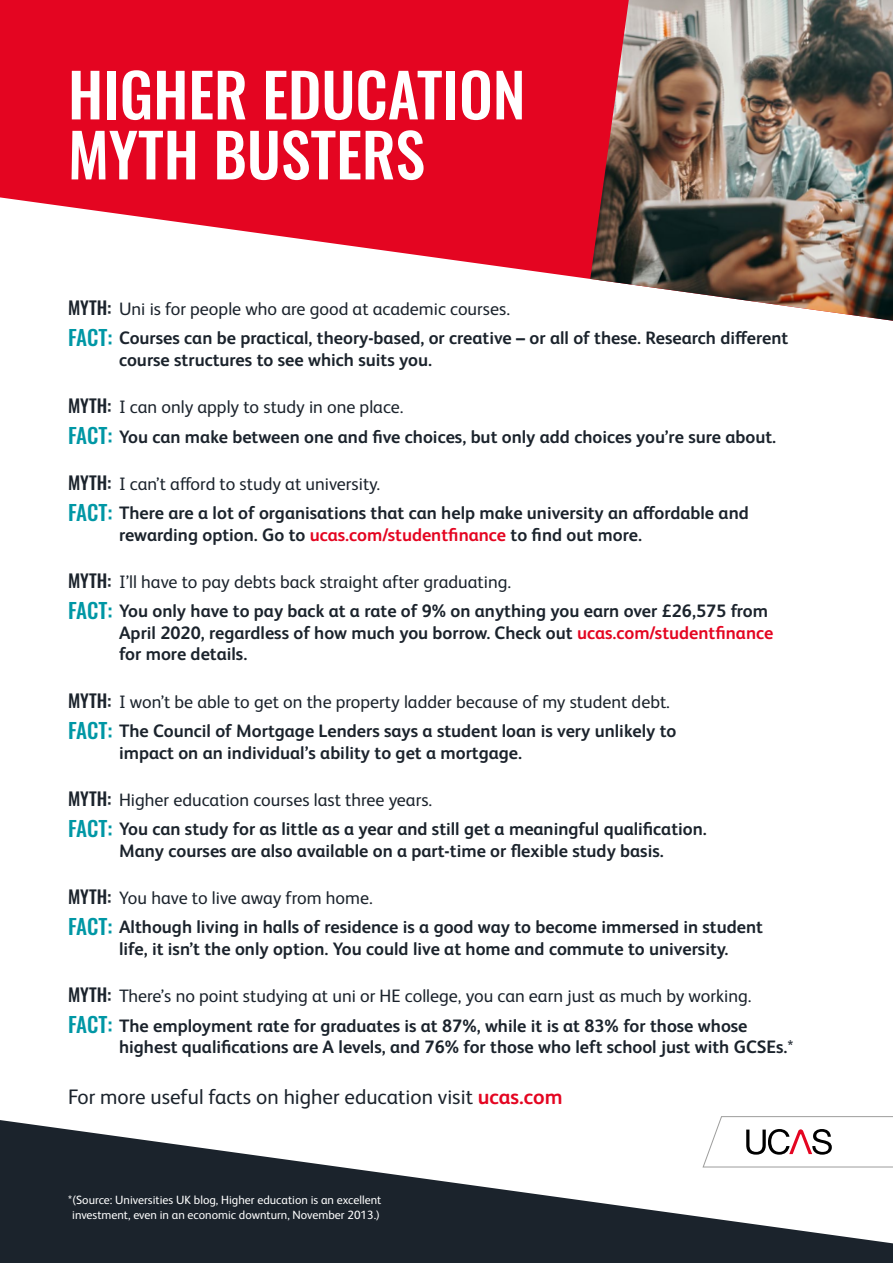
<style>
.page{position:relative;width:893px;height:1263px;background:#fff}
.page>*{position:absolute;margin:0;border:0;box-sizing:border-box;transform-origin:0 0}
.t1{font:500 60px/60px "Oswald";color:#fff}
.t2{font:21px "FS Albert Pro";color:#1b232c}
.t3{font:700 18px/29.4px "FS Albert Pro";color:#1b232c}
.t4{font:18px/29.4px "FS Albert Pro";color:#1b232c}
.t5{font:12px/14.4px "FS Albert Pro";color:#fff;text-align:center}
.s1{font-family:"Oswald";font-weight:500}
.s2{font-weight:400}
.s3{font-family:"Oswald";font-weight:500;font-size:21px;color:#0097a5}
.s4{color:#e40521}
.s5{font-weight:700}
.s6{font-weight:700;color:#e40521}
</style>
<div class="page">
<svg style="left:0;top:1120px;width:893px;height:143px;fill:#1b232c"></svg>
<svg style="left:0;top:0;width:590px;height:279px;background:#e72941"></svg>
<svg style="left:703px;top:1116px;width:190px;height:51px"></svg>
<img style="left:590px;top:0;width:303px;height:321px">
<h1 class="t1" style="left:68px;top:69px;width:459px">HIGHER EDUCATION<br>MYTH BUSTERS</h1>
<p class="t3" style="left:68px;top:293px;width:722px"><span class="s1">MYTH:</span> <span class="s2">Uni is for people who are good at academic courses.<br></span><span class="s3">FACT:</span> Courses can be practical, theory-based, or creative – or all of these. Research different</p>
<p class="t3" style="left:119px;top:344px;width:314px">course structures to see which suits you.</p>
<p class="t3" style="left:68px;top:391px;width:710px"><span class="s1">MYTH:</span> <span class="s2">I can only apply to study in one place.<br></span><span class="s3">FACT:</span> You can make between one and five choices, but only add choices you’re sure about.</p>
<p class="t3" style="left:68px;top:468px;width:682px"><span class="s1">MYTH:</span> <span class="s2">I can’t afford to study at university.<br></span><span class="s3">FACT:</span> There are a lot of organisations that can help make university an affordable and</p>
<p class="t3" style="left:119px;top:519px;width:525px">rewarding option. Go to <span class="s4">ucas.com/studentfinance</span> to find out more.</p>
<p class="t3" style="left:68px;top:566px;width:702px"><span class="s1">MYTH:</span> <span class="s2">I’ll have to pay debts back straight after graduating.<br></span><span class="s3">FACT:</span> You only have to pay back at a rate of 9% on anything you earn over £26,575 from</p>
<p class="t3" style="left:119px;top:621px;width:656px;line-height:21.6px">April 2020, regardless of how much you borrow. Check out <span class="s4">ucas.com/studentfinance </span>for more details.</p>
<p class="t4" style="left:68px;top:685px;width:610px"><span class="s1">MYTH:</span> I won’t be able to get on the property ladder because of my student debt.<br><span class="s3">FACT:</span> <span class="s5">The Council of Mortgage Lenders says a student loan is very unlikely to</span></p>
<p class="t3" style="left:119px;top:737px;width:405px">impact on an individual’s ability to get a mortgage.</p>
<p class="t3" style="left:68px;top:784px;width:640px"><span class="s1">MYTH:</span> <span class="s2">Higher education courses last three years.<br></span><span class="s3">FACT:</span> You can study for as little as a year and still get a meaningful qualification.</p>
<p class="t3" style="left:119px;top:835px;width:546px">Many courses are also available on a part-time or flexible study basis.</p>
<p class="t3" style="left:68px;top:882px;width:696px"><span class="s1">MYTH:</span> <span class="s2">You have to live away from home.<br></span><span class="s3">FACT:</span> Although living in halls of residence is a good way to become immersed in student</p>
<p class="t3" style="left:119px;top:933px;width:611px">life, it isn’t the only option. You could live at home and commute to university.</p>
<p class="t4" style="left:68px;top:980px;width:685px"><span class="s1">MYTH:</span> There’s no point studying at uni or HE college, you can earn just as much by working.<br><span class="s3">FACT:</span> <span class="s5">The employment rate for graduates is at 87%, while it is at 83% for those whose</span></p>
<p class="t3" style="left:119px;top:1031px;width:676px">highest qualifications are A levels, and 76% for those who left school just with GCSEs.<span class="s2">*</span></p>
<p class="t2" style="left:68px;top:1082px;width:496px">For more useful facts on higher education visit <span class="s6">ucas.com</span></p>
<p class="t5" style="left:68px;top:1192px;width:315px">*(Source: Universities UK blog, Higher education is an excellent investment, even in an economic downturn, November 2013.)</p>
</div>
